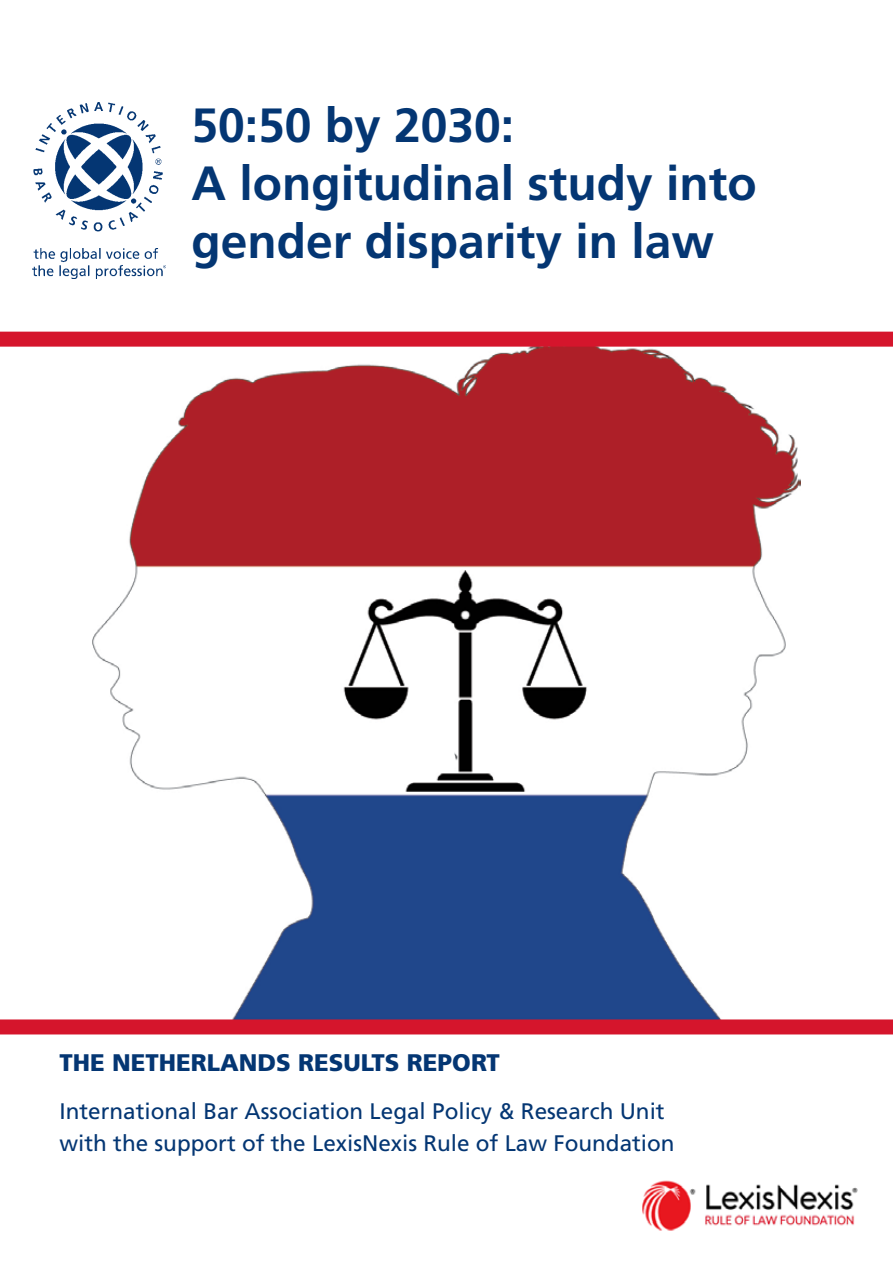
<style>
.page{position:relative;width:893px;height:1263px;background:#fff}
.page>*{position:absolute;margin:0;border:0;box-sizing:border-box;transform-origin:0 0}
.t1{font:700 48px/57.6px "Frutiger LT Pro";color:#043673}
.t2{font:900 24px "Frutiger LT Pro";color:#043673}
.t3{font:22.5px/31.5px "Frutiger LT Pro";color:#043673}
</style>
<div class="page">
<img style="left:93px;top:347px;width:707px;height:672px">
<img style="left:32px;top:102px;width:134px;height:177px">
<div style="left:0;top:332px;width:893px;height:15px;background:#d5152c"></div>
<div style="left:0;top:1019px;width:893px;height:15px;background:#d5152c"></div>
<img style="left:642px;top:1180px;width:216px;height:51px">
<h1 class="t1" style="left:191px;top:97px;width:567px">50:50 by 2030:<br>A longitudinal study into gender disparity in law</h1>
<p class="t2" style="left:60px;top:1048px;width:442px">THE NETHERLANDS RESULTS REPORT</p>
<p class="t3" style="left:60px;top:1096px;width:617px">International Bar Association Legal Policy &amp; Research Unit with the support of the LexisNexis Rule of Law Foundation</p>
</div>
